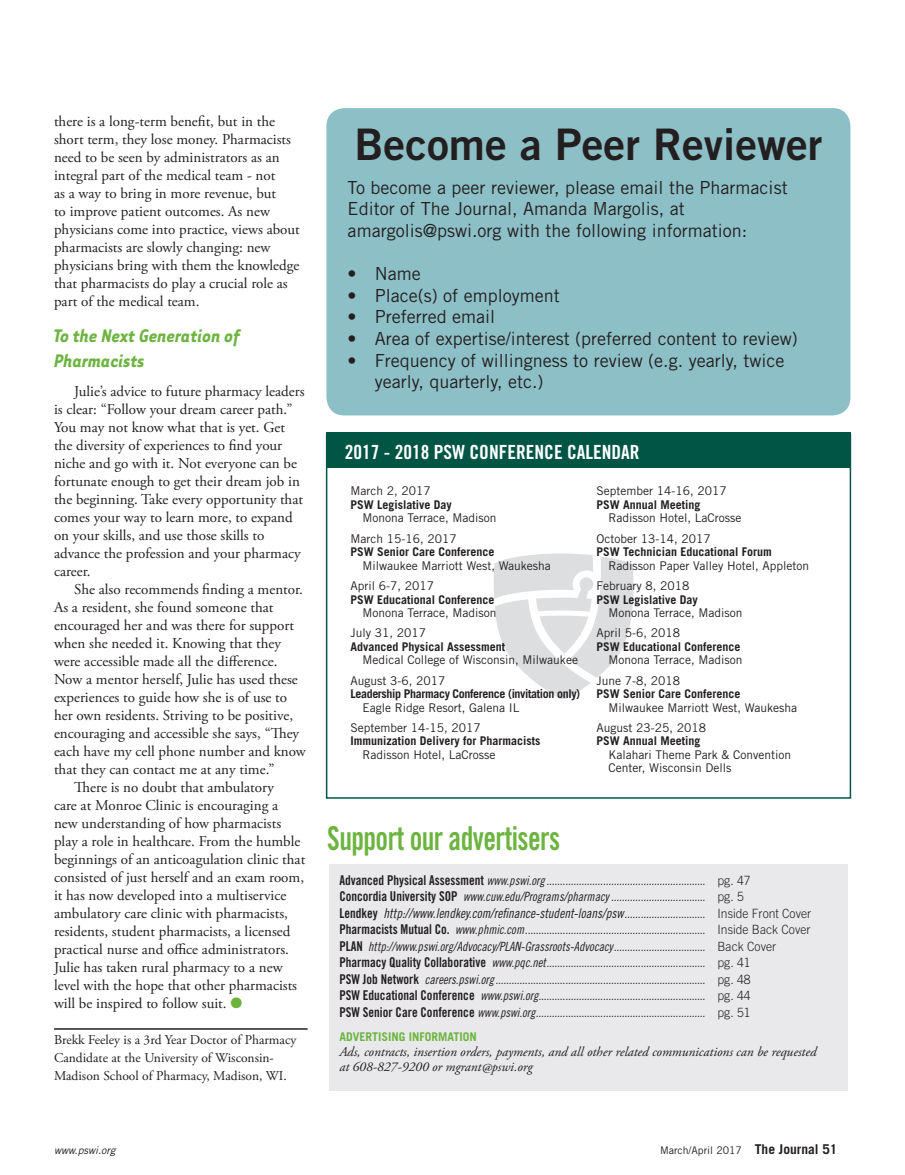
<style>
.page{position:relative;width:905px;height:1175px;background:#fff}
.page>*{position:absolute;margin:0;border:0;box-sizing:border-box;transform-origin:0 0}
.t1{font:43.5px "Trade Gothic LT Std Bd 2";color:#231f20}
.advertiser_list{font:33px "Trade Gothic LT Std Bd Cn 20";letter-spacing:-.02em;color:#6cb43f;scale:.86 1}
.BodySubhd14BoldItali{font:italic 700 21px/25.2px "Tarzana Narrow";color:#6cb43f}
.Kicker__peer_review{font:19.5px "Trade Gothic LT Std Bd Cn 20";color:#fff}
.t2{font:18px/21.6px "Trade Gothic LT Std";color:#231f20}
.Body_10_12{font:15px/18px "Adobe Garamond Pro";color:#231f20}
.about_the_author{font:italic 13.5px/15px "Adobe Garamond Pro";color:#231f20}
.about_the_author-2{font:13.5px/18px "Adobe Garamond Pro";color:#231f20}
.advertiser_list-2{font:13.5px "Trade Gothic LT Std Cn 18 Obl";color:#231f20;scale:.95 1}
.advertiser_list-3{font:12.75px "Trade Gothic LT Std Cn 18 Obl";color:#231f20;scale:.95 1}
.headline{font:12px/13.5px "Trade Gothic LT Std";color:#231f20}
.headline-2{font:700 12px "Trade Gothic LT Std";color:#231f20}
.headline-3{font:700 12px "Trade Gothic LT Std";letter-spacing:-.03em;color:#231f20}
.subhead{font:700 12px "Trade Gothic LT Std";color:#6cb43f}
.t3{font:10.5px "Trade Gothic LT Std";color:#231f20}
.t4{font:italic 10.5px "Trade Gothic LT Std";color:#231f20}
.s1{color:#6cb43f}
.s2{font-family:"Trade Gothic LT Std Bd Cn 20";font-size:13.5px}
.s3{font-family:"Trade Gothic LT Std";font-weight:300}
.s4{font-family:"Trade Gothic LT Std Bd Cn 20"}
.s5{font-size:12.75px}
.s6{font-family:"Trade Gothic LT Std";font-weight:300;font-size:12.75px}
.s7{font-weight:700;font-size:13.5px}
</style>
<div class="page">
<hr style="left:54px;top:1028px;width:254px;height:1px;background:#231f20">
<div style="left:327px;top:432px;width:524px;height:35px;background:#054"></div>
<svg style="left:494px;top:553px;width:140px;height:145px"></svg>
<div style="left:329px;top:864px;width:518px;height:226px;background:#e9e9eb"></div>
<div style="left:326px;top:108px;width:524px;height:307px;background:#8dc0c6;border-radius:18px"></div>
<p class="Body_10_12" style="left:54px;top:113px;width:247px">there is a long-term benefit, but in the short term, they lose money. Pharmacists need to be seen by administrators as an integral part of the medical team - not<br>as a way to bring in more revenue, but<br>to improve patient outcomes. As new physicians come into practice, views about pharmacists are slowly changing: new physicians bring with them the knowledge that pharmacists do play a crucial role as part of the medical team.</p>
<p class="BodySubhd14BoldItali" style="left:54px;top:322px;width:187px">To the Next Generation of<br>Pharmacists</p>
<p class="Body_10_12" style="left:54px;top:383px;width:252px;text-indent:20px">Julie’s advice to future pharmacy leaders is clear: “Follow your dream career path.” You may not know what that is yet. Get the diversity of experiences to find your niche and go with it. Not everyone can be fortunate enough to get their dream job in the beginning. Take every opportunity that comes your way to learn more, to expand on your skills, and use those skills to advance the profession and your pharmacy career.</p>
<p class="Body_10_12" style="left:54px;top:581px;width:253px;text-indent:20px">She also recommends finding a mentor.<br>As a resident, she found someone that encouraged her and was there for support when she needed it. Knowing that they were accessible made all the difference.<br>Now a mentor herself, Julie has used these experiences to guide how she is of use to her own residents. Striving to be positive, encouraging and accessible she says, “They each have my cell phone number and know that they can contact me at any time.”</p>
<p class="Body_10_12" style="left:54px;top:779px;width:253px;text-indent:20px">There is no doubt that ambulatory<br>care at Monroe Clinic is encouraging a new understanding of how pharmacists play a role in healthcare. From the humble beginnings of an anticoagulation clinic that consisted of just herself and an exam room, it has now developed into a multiservice ambulatory care clinic with pharmacists, residents, student pharmacists, a licensed practical nurse and office administrators.<br>Julie has taken rural pharmacy to a new level with the hope that other pharmacists will be inspired to follow suit. <span class="s1">●</span></p>
<p class="about_the_author-2" style="left:54px;top:1031px;width:244px">Brekk Feeley is a 3rd Year Doctor of Pharmacy<br>Candidate at the University of Wisconsin-<br>Madison School of Pharmacy, Madison, WI.</p>
<p class="t1" style="left:354px;top:118px;width:469px">Become a Peer Reviewer</p>
<p class="t2" style="left:347px;top:176px;width:441px">To become a peer reviewer, please email the Pharmacist</p>
<p class="t2" style="left:347px;top:198px;width:401px">Editor of The Journal, Amanda Margolis, at amargolis@pswi.org with the following information:</p>
<p class="t2" style="left:347px;top:263px;width:74px">• Name</p>
<p class="t2" style="left:347px;top:284px;width:213px">• Place(s) of employment</p>
<p class="t2" style="left:347px;top:306px;width:149px">• Preferred email</p>
<p class="t2" style="left:347px;top:327px;width:451px">• Area of expertise/interest (preferred content to review)</p>
<p class="t2" style="left:374px;top:349px;width:411px;text-indent:-27px">• Frequency of willingness to review (e.g. yearly, twice yearly, quarterly, etc.)</p>
<p class="Kicker__peer_review" style="left:345px;top:440px;width:296px">2017 - 2018 PSW CONFERENCE CALENDAR</p>
<p class="headline" style="left:350px;top:484px;width:82px">March 2, 2017</p>
<p class="headline-2" style="left:350px;top:497px;width:103px">PSW Legislative Day</p>
<p class="headline" style="left:362px;top:511px;width:135px">Monona Terrace, Madison</p>
<p class="headline" style="left:350px;top:531px;width:108px">March 15-16, 2017</p>
<p class="headline-2" style="left:350px;top:544px;width:146px">PSW Senior Care Conference</p>
<p class="headline" style="left:362px;top:558px;width:190px">Milwaukee Marriott West, Waukesha</p>
<p class="headline" style="left:350px;top:579px;width:85px">April 6-7, 2017</p>
<p class="headline-2" style="left:350px;top:592px;width:146px">PSW Educational Conference</p>
<p class="headline" style="left:362px;top:606px;width:135px">Monona Terrace, Madison</p>
<p class="headline" style="left:350px;top:626px;width:77px">July 31, 2017</p>
<p class="headline-2" style="left:350px;top:639px;width:156px">Advanced Physical Assessment</p>
<p class="headline" style="left:362px;top:653px;width:217px">Medical College of Wisconsin, Milwaukee</p>
<p class="headline" style="left:350px;top:673px;width:96px">August 3-6, 2017</p>
<p class="headline-3" style="left:350px;top:686px;width:231px">Leadership Pharmacy Conference (invitation only)</p>
<p class="headline" style="left:362px;top:700px;width:158px">Eagle Ridge Resort, Galena IL</p>
<p class="headline" style="left:350px;top:720px;width:132px">September 14-15, 2017</p>
<p class="headline-2" style="left:350px;top:733px;width:191px">Immunization Delivery for Pharmacists</p>
<p class="headline" style="left:362px;top:747px;width:134px">Radisson Hotel, LaCrosse</p>
<p class="headline" style="left:596px;top:484px;width:132px">September 14-16, 2017</p>
<p class="headline-2" style="left:596px;top:497px;width:106px">PSW Annual Meeting</p>
<p class="headline" style="left:608px;top:511px;width:134px">Radisson Hotel, LaCrosse</p>
<p class="headline" style="left:596px;top:531px;width:116px">October 13-14, 2017</p>
<p class="headline-2" style="left:596px;top:544px;width:177px">PSW Technician Educational Forum</p>
<p class="headline" style="left:608px;top:558px;width:202px">Radisson Paper Valley Hotel, Appleton</p>
<p class="headline" style="left:596px;top:579px;width:94px">February 8, 2018</p>
<p class="headline-2" style="left:596px;top:592px;width:103px">PSW Legislative Day</p>
<p class="headline" style="left:608px;top:606px;width:135px">Monona Terrace, Madison</p>
<p class="headline" style="left:596px;top:626px;width:85px">April 5-6, 2018</p>
<p class="headline-2" style="left:596px;top:639px;width:146px">PSW Educational Conference</p>
<p class="headline" style="left:608px;top:653px;width:135px">Monona Terrace, Madison</p>
<p class="headline" style="left:596px;top:673px;width:85px">June 7-8, 2018</p>
<p class="headline-2" style="left:596px;top:686px;width:146px">PSW Senior Care Conference</p>
<p class="headline" style="left:608px;top:700px;width:190px">Milwaukee Marriott West, Waukesha</p>
<p class="headline" style="left:596px;top:720px;width:111px">August 23-25, 2018</p>
<p class="headline-2" style="left:596px;top:733px;width:106px">PSW Annual Meeting</p>
<p class="headline" style="left:608px;top:747px;width:184px">Kalahari Theme Park &amp; Convention<br>Center, Wisconsin Dells</p>
<p class="advertiser_list" style="left:327px;top:818px;width:272px">Support our advertisers</p>
<p class="advertiser_list-3" style="left:339px;top:872px;width:434px"><span class="s2">Advanced Physical Assessment</span> www.pswi.org ........................................................... <span class="s3">pg. 47</span></p>
<p class="advertiser_list-3" style="left:339px;top:889px;width:427px"><span class="s2">Concordia University SOP</span> www.cuw.edu/Programs/pharmacy ................................... <span class="s3">pg. 5</span></p>
<p class="advertiser_list-2" style="left:339px;top:905px;width:498px"><span class="s4">Lendkey</span> http://www.lendkey.com/refinance-student-loans/psw<span class="s5">..............................</span> <span class="s6">Inside Front Cover</span></p>
<p class="advertiser_list-3" style="left:339px;top:922px;width:497px"><span class="s2">Pharmacists Mutual Co.</span> www.phmic.com................................................................... <span class="s3">Inside Back Cover</span></p>
<p class="advertiser_list-3" style="left:339px;top:938px;width:461px"><span class="s2">PLAN</span> http://www.pswi.org/Advocacy/PLAN-Grassroots-Advocacy.................................. <span class="s3">Back Cover</span></p>
<p class="advertiser_list-3" style="left:339px;top:955px;width:434px"><span class="s2">Pharmacy Quality Collaborative</span> www.pqc.net........................................................... <span class="s3">pg. 41</span></p>
<p class="advertiser_list-3" style="left:339px;top:971px;width:434px"><span class="s2">PSW Job Network</span> careers.pswi.org.............................................................................. <span class="s3">pg. 48</span></p>
<p class="advertiser_list-3" style="left:339px;top:988px;width:434px"><span class="s2">PSW Educational Conference</span> www.pswi.org.............................................................. <span class="s3">pg. 44</span></p>
<p class="advertiser_list-3" style="left:339px;top:1004px;width:434px"><span class="s2">PSW Senior Care Conference</span> www.pswi.org............................................................... <span class="s3">pg. 51</span></p>
<p class="subhead" style="left:339px;top:1029px;width:139px">ADVERTISING INFORMATION</p>
<p class="about_the_author" style="left:339px;top:1044px;width:478px">Ads, contracts, insertion orders, payments, and all other related communications can be requested at 608-827-9200 or mgrant@pswi.org</p>
<p class="t4" style="left:54px;top:1143px;width:63px">www.pswi.org</p>
<p class="t3" style="left:660px;top:1143px;width:179px">March/April 2017 <span class="s7">The Journal 51</span></p>
</div>
